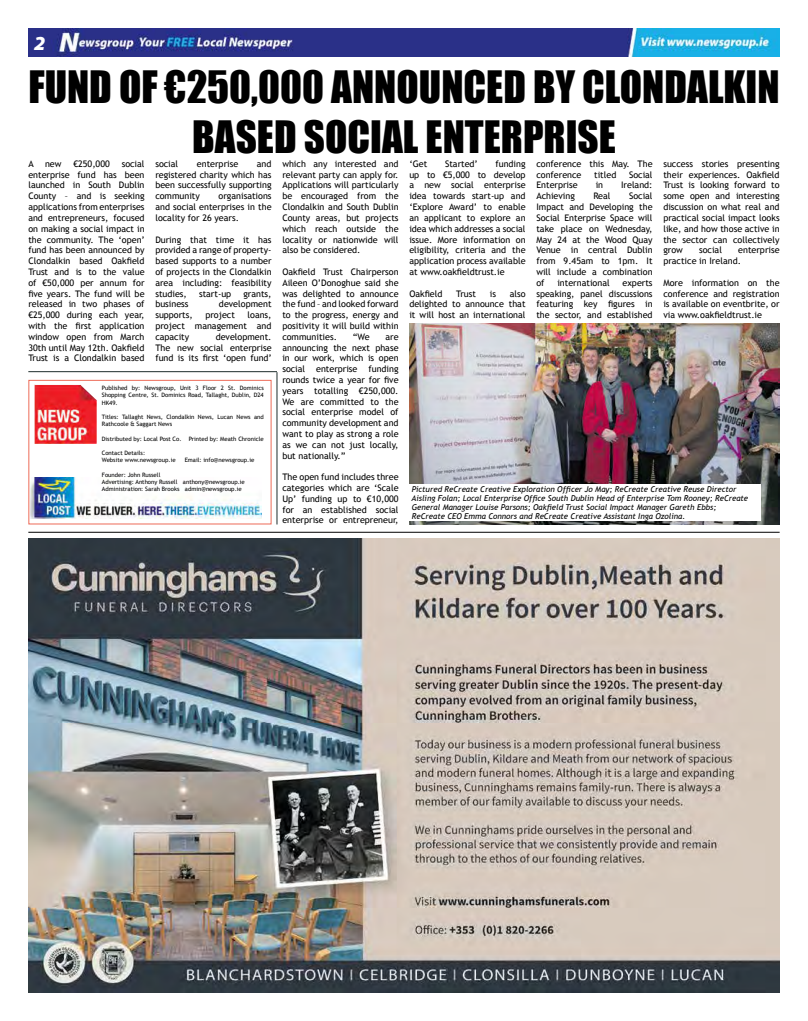
<style>
.page{position:relative;width:808px;height:1021px;background:#fff}
.page>*{position:absolute;margin:0;border:0;box-sizing:border-box;transform-origin:0 0}
.t1{font:41px/49.2px "Impact";color:#000;text-align:center}
.t2{font:italic 900 20px "Myriad Pro";color:#fff}
.t3{font:9px/10.8px "Trebuchet MS";color:#000;text-align:justify}
.t4{font:italic 8px/9px "Trebuchet MS";color:#000}
.t5{font:6px/7.2px "Trebuchet MS";color:#000}
</style>
<div class="page">
<hr style="left:28px;top:531px;width:752px;height:1px;background:#000">
<img style="left:31px;top:477px;width:231px;height:41px">
<div style="left:28px;top:380px;width:244px;height:144px;border:1px solid #ed6b58"></div>
<img style="left:35px;top:384px;width:62px;height:60px">
<img style="left:28px;top:28px;width:752px;height:29px">
<hr style="left:28px;top:371px;width:249px;height:1px;background:#1d2d2c">
<hr style="left:276px;top:372px;width:1px;height:152px;background:#1d2d2c">
<img style="left:28px;top:539px;width:752px;height:453px">
<img style="left:409px;top:324px;width:371px;height:200px">
<div style="left:409px;top:484px;width:352px;height:36px;background:#fff"></div>
<h2 class="t2" style="left:34px;top:30px;width:13px">2</h2>
<h1 class="t1" style="left:28px;top:62px;width:753px">FUND OF €250,000 ANNOUNCED BY CLONDALKIN<br>BASED SOCIAL ENTERPRISE</h1>
<p class="t3" style="left:28px;top:158px;width:7px">A</p>
<p class="t3" style="left:45px;top:158px;width:18px">new</p>
<p class="t3" style="left:73px;top:158px;width:38px">€250,000</p>
<p class="t3" style="left:28px;top:158px;width:118px;text-indent:93px">social enterprise fund has been launched in South Dublin County – and is seeking applications from enterprises and entrepreneurs, focused on making a social impact in the community. The ‘open’ fund has been announced by Clondalkin based Oakfield Trust and is to the value of €50,000 per annum for five years. The fund will be released in two phases of €25,000 during each year, with the first application window open from March 30th until May 12th. Oakfield Trust is a Clondalkin based</p>
<p class="t3" style="left:155px;top:158px;width:24px">social</p>
<p class="t3" style="left:197px;top:158px;width:43px">enterprise</p>
<p class="t3" style="left:155px;top:158px;width:118px;text-indent:102px">and registered charity which has been successfully supporting community</p>
<p class="t3" style="left:282px;top:158px;width:118px">which any interested and relevant party can apply for.<br>Applications will particularly be encouraged from the Clondalkin and South Dublin County areas, but projects which reach outside the locality or nationwide will also be considered.</p>
<p class="t3" style="left:282px;top:266px;width:118px">Oakfield Trust Chairperson Aileen O’Donoghue said she was delighted to announce the fund – and looked forward to the progress, energy and positivity it will build within communities.</p>
<p class="t3" style="left:409px;top:158px;width:118px;text-indent:86px">funding up to €5,000 to develop a new social enterprise idea towards start-up and ‘Explore Award’ to enable an applicant to explore an idea which addresses a social issue. More information on eligibility, criteria and the application process available at www.oakfieldtrust.ie</p>
<p class="t3" style="left:409px;top:288px;width:35px">Oakfield</p>
<p class="t3" style="left:456px;top:288px;width:21px">Trust</p>
<p class="t3" style="left:490px;top:288px;width:8px">is</p>
<p class="t3" style="left:409px;top:158px;width:19px">‘Get</p>
<p class="t3" style="left:445px;top:158px;width:34px">Started’</p>
<p class="t3" style="left:536px;top:158px;width:118px">conference this May. The conference</p>
<p class="t3" style="left:663px;top:158px;width:118px">success stories presenting their experiences. Oakfield Trust is looking forward to some open and interesting discussion on what real and practical social impact looks like, and how those active in the sector can collectively grow</p>
<p class="t3" style="left:594px;top:169px;width:24px">titled</p>
<p class="t3" style="left:629px;top:169px;width:25px">Social</p>
<p class="t3" style="left:536px;top:180px;width:43px">Enterprise</p>
<p class="t3" style="left:596px;top:180px;width:9px">in</p>
<p class="t3" style="left:621px;top:180px;width:33px">Ireland:</p>
<p class="t3" style="left:536px;top:191px;width:40px">Achieving</p>
<p class="t3" style="left:593px;top:191px;width:19px">Real</p>
<p class="t3" style="left:536px;top:191px;width:118px;text-indent:93px">Social Impact and Developing the Social Enterprise Space will take place on Wednesday, May 24 at the Wood Quay Venue in central Dublin from 9.45am to 1pm. It will include a combination of</p>
<p class="t3" style="left:155px;top:191px;width:118px;text-indent:63px">organisations and social enterprises in the locality for 26 years.</p>
<p class="t3" style="left:155px;top:234px;width:118px">During that time it has provided a range of property&shy;based supports to a number of projects in the Clondalkin area including: feasibility studies,</p>
<p class="t3" style="left:699px;top:245px;width:24px">social</p>
<p class="t3" style="left:663px;top:245px;width:118px;text-indent:75px">enterprise practice in Ireland.</p>
<p class="t3" style="left:663px;top:277px;width:118px">More information on the conference and registration is available on eventbrite, or via www.oakfieldtrust.ie</p>
<p class="t3" style="left:557px;top:277px;width:54px">international</p>
<p class="t3" style="left:536px;top:277px;width:118px;text-indent:86px">experts speaking, panel discussions featuring key figures in the sector, and established</p>
<p class="t3" style="left:409px;top:288px;width:118px;text-indent:100px">also delighted to announce that it will host an international</p>
<p class="t3" style="left:199px;top:288px;width:34px">start-up</p>
<p class="t3" style="left:243px;top:288px;width:30px">grants,</p>
<p class="t3" style="left:155px;top:299px;width:35px">business</p>
<p class="t3" style="left:219px;top:299px;width:54px">development</p>
<p class="t3" style="left:155px;top:310px;width:39px">supports,</p>
<p class="t3" style="left:205px;top:310px;width:31px">project</p>
<p class="t3" style="left:155px;top:310px;width:118px;text-indent:92px">loans, project management and capacity</p>
<p class="t3" style="left:155px;top:331px;width:118px;text-indent:60px">development.<br>The new social enterprise fund is its first ‘open fund’</p>
<p class="t3" style="left:353px;top:331px;width:18px">“We</p>
<p class="t3" style="left:282px;top:331px;width:118px;text-indent:103px">are announcing the next phase in our work, which is open social enterprise funding rounds twice a year for five years totalling €250,000.<br>We are committed to the social enterprise model of community development and want to play as strong a role as we can not just locally, but nationally.”</p>
<p class="t3" style="left:282px;top:472px;width:118px">The open fund includes three categories which are ‘Scale Up’ funding up to €10,000 for an established social enterprise or entrepreneur,</p>
<p class="t5" style="left:102px;top:384px;width:163px;text-align:justify">Published by: Newsgroup, Unit 3 Floor 2 St. Dominics Shopping Centre, St. Dominics Road, Tallaght, Dublin, D24<br>HK49.</p>
<p class="t5" style="left:102px;top:413px;width:163px">Titles: Tallaght News, Clondalkin News, Lucan News and<br>Rathcoole &amp; Saggart News</p>
<p class="t5" style="left:102px;top:435px;width:163px">Distributed by: Local Post Co. Printed by: Meath Chronicle</p>
<p class="t5" style="left:102px;top:449px;width:75px">Contact Details:<br>Website www.newsgroup.ie</p>
<p class="t5" style="left:185px;top:456px;width:71px">Email: info@newsgroup.ie</p>
<p class="t5" style="left:102px;top:471px;width:145px">Founder: John Russell<br>Advertising: Anthony Russell anthony@newsgroup.ie<br>Administration: Sarah Brooks admin@newsgroup.ie</p>
<p class="t4" style="left:411px;top:484px;width:338px">Pictured ReCreate Creative Exploration Officer Jo May; ReCreate Creative Reuse Director Aisling Folan; Local Enterprise Office South Dublin Head of Enterprise Tom Rooney; ReCreate General Manager Louise Parsons; Oakfield Trust Social Impact Manager Gareth Ebbs; ReCreate CEO Emma Connors and ReCreate Creative Assistant Inga Ozolina.</p>
</div>
